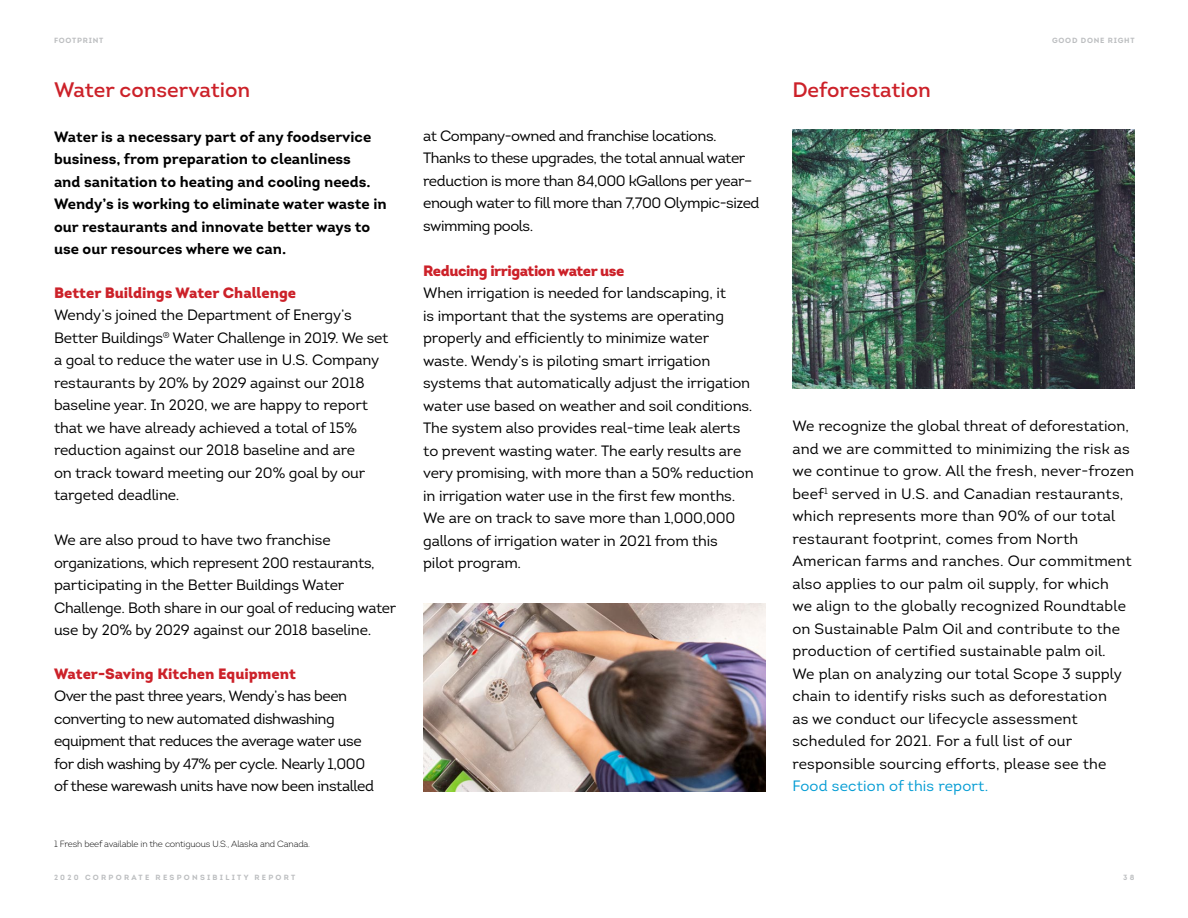
<style>
.page{position:relative;width:1188px;height:918px;background:#fff}
.page>*{position:absolute;margin:0;border:0;box-sizing:border-box;transform-origin:0 0}
.t1{font:600 21px "Intro";color:#cc2129}
.t2{font:15px/22.5px "Intro";letter-spacing:-.01em;color:#000}
.t3{font:15px/22.5px "Intro";letter-spacing:.01em;color:#000}
.t4{font:15px/22.5px "Intro";letter-spacing:-.03em;color:#000}
.t5{font:700 15px/22.5px "Intro";color:#000}
.t6{font:900 15px "Intro";color:#cc2129}
.t7{font:900 15px "Intro";letter-spacing:-.03em;color:#cc2129}
.t8{font:15px "Intro";letter-spacing:.01em;color:#039cd4}
.t9{font:300 9px "Intro";letter-spacing:-.02em;color:#000}
.t10{font:700 7.5px "Intro";letter-spacing:.3em;color:#bcbec0}
.t11{font:700 7.5px "Intro";letter-spacing:.1em;color:#bcbec0}
</style>
<div class="page">
<img style="left:423px;top:604px;width:342px;height:188px">
<img style="left:792px;top:130px;width:342px;height:259px">
<p class="t11" style="left:54px;top:36px;width:51px">FOOTPRINT</p>
<p class="t11" style="left:1052px;top:36px;width:84px">GOOD DONE RIGHT</p>
<h1 class="t1" style="left:54px;top:76px;width:198px">Water conservation</h1>
<p class="t5" style="left:54px;top:125px;width:334px">Water is a necessary part of any foodservice business, from preparation to cleanliness<br>and sanitation to heating and cooling needs.<br>Wendy’s is working to eliminate water waste in our restaurants and innovate better ways to use our resources where we can.</p>
<p class="t6" style="left:54px;top:283px;width:244px">Better Buildings Water Challenge</p>
<p class="t2" style="left:54px;top:304px;width:336px">Wendy’s joined the Department of Energy’s Better Buildings<sup>®</sup> Water Challenge in 2019. We set a goal to reduce the water use in U.S. Company restaurants by 20% by 2029 against our 2018 baseline year. In 2020, we are happy to report that we have already achieved a total of 15% reduction against our 2018 baseline and are<br>on track toward meeting our 20% goal by our targeted deadline.</p>
<p class="t2" style="left:54px;top:529px;width:344px">We are also proud to have two franchise organizations, which represent 200 restaurants, participating in the Better Buildings Water Challenge. Both share in our goal of reducing water use by 20% by 2029 against our 2018 baseline.</p>
<p class="t6" style="left:54px;top:664px;width:243px">Water-Saving Kitchen Equipment</p>
<p class="t4" style="left:54px;top:685px;width:322px">Over the past three years, Wendy’s has been converting to new automated dishwashing equipment that reduces the average water use for dish washing by 47% per cycle. Nearly 1,000 of these warewash units have now been installed</p>
<p class="t9" style="left:54px;top:838px;width:258px">1 Fresh beef available in the contiguous U.S., Alaska and Canada.</p>
<p class="t10" style="left:54px;top:873px;width:243px">2020 CORPORATE RESPONSIBILITY REPORT</p>
<p class="t4" style="left:423px;top:124px;width:338px">at Company-owned and franchise locations.<br>Thanks to these upgrades, the total annual water reduction is more than 84,000 kGallons per year– enough water to fill more than 7,700 Olympic-sized swimming pools.</p>
<p class="t7" style="left:423px;top:261px;width:203px">Reducing irrigation water use</p>
<p class="t2" style="left:423px;top:282px;width:332px">When irrigation is needed for landscaping, it<br>is important that the systems are operating properly and efficiently to minimize water waste. Wendy’s is piloting smart irrigation systems that automatically adjust the irrigation water use based on weather and soil conditions.<br>The system also provides real-time leak alerts to prevent wasting water. The early results are very promising, with more than a 50% reduction in irrigation water use in the first few months.<br>We are on track to save more than 1,000,000 gallons of irrigation water in 2021 from this<br>pilot program.</p>
<h1 class="t1" style="left:792px;top:76px;width:140px">Deforestation</h1>
<p class="t3" style="left:792px;top:415px;width:343px">We recognize the global threat of deforestation, and we are committed to minimizing the risk as we continue to grow. All the fresh, never-frozen beef<sup>1</sup> served in U.S. and Canadian restaurants, which represents more than 90% of our total restaurant footprint, comes from North American farms and ranches. Our commitment also applies to our palm oil supply, for which<br>we align to the globally recognized Roundtable on Sustainable Palm Oil and contribute to the production of certified sustainable palm oil.<br>We plan on analyzing our total Scope 3 supply chain to identify risks such as deforestation<br>as we conduct our lifecycle assessment scheduled for 2021. For a full list of our responsible sourcing efforts, please see the</p>
<p class="t8" style="left:792px;top:777px;width:197px">Food section of this report.</p>
<p class="t10" style="left:1123px;top:873px;width:13px">3 8</p>
</div>
